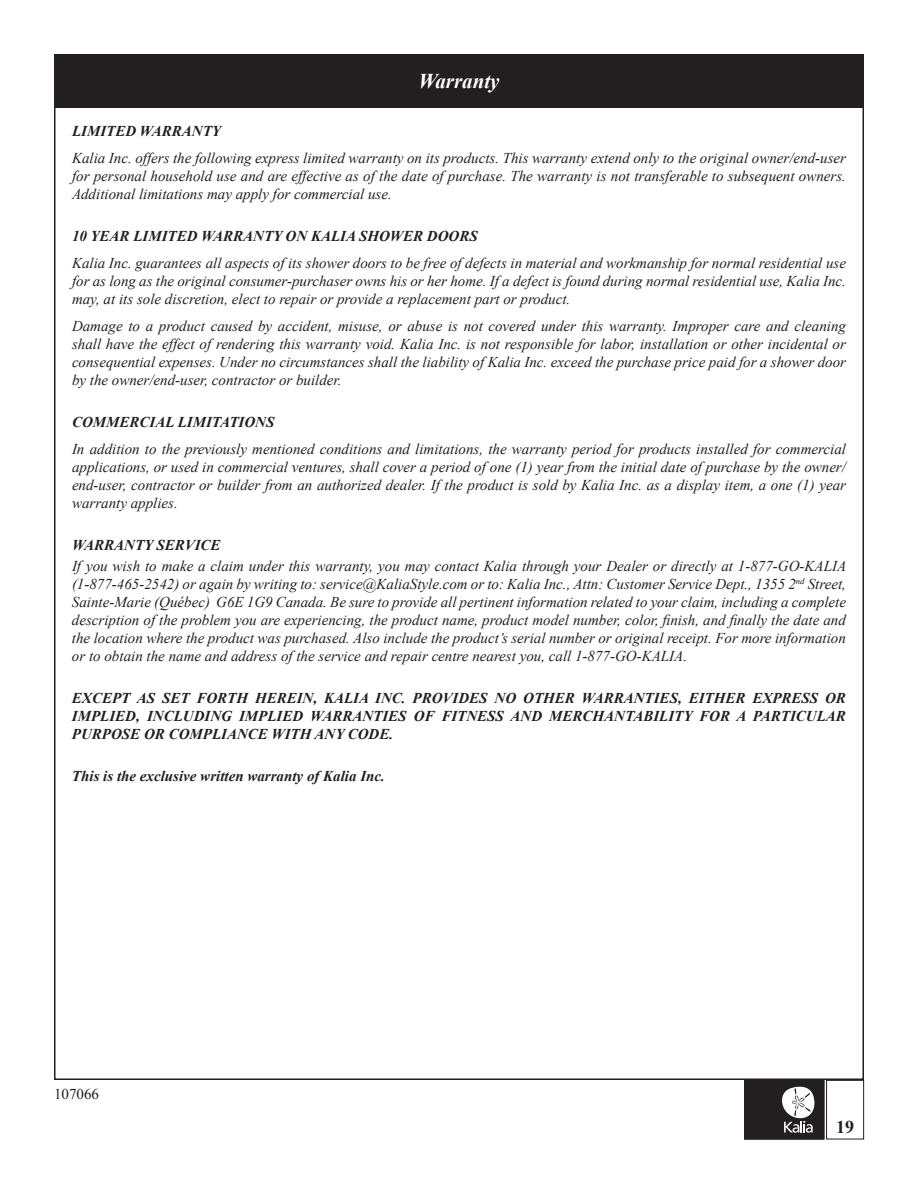
<style>
.page{position:relative;width:918px;height:1188px;background:#fff}
.page>*{position:absolute;margin:0;border:0;box-sizing:border-box;transform-origin:0 0}
.t1{font:italic 700 21px "Times New Roman";color:#fff}
.t2{font:700 18px "Times New Roman";color:#231f20}
.t3{font:italic 15px/18px "Times New Roman";color:#231f20;text-align:justify}
.t4{font:italic 700 15px/18px "Times New Roman";color:#231f20;text-align:justify}
.t5{font:15px "Times New Roman";color:#231f20}
</style>
<div class="page">
<div style="left:745px;top:1080px;width:79px;height:59px;background:#231f20"></div>
<svg style="left:782px;top:1086px;width:33px;height:47px"></svg>
<div style="left:744px;top:1080px;width:80px;height:59px;border:1px solid #231f20"></div>
<div style="left:826px;top:1080px;width:38px;height:59px;border:1px solid #231f20"></div>
<div style="left:54px;top:54px;width:810px;height:54px;background:#231f20"></div>
<h1 class="t1" style="left:418px;top:66px;width:83px">Warranty</h1>
<p class="t4" style="left:72px;top:122px;width:151px">LIMITED WARRANTY</p>
<p class="t3" style="left:72px;top:149px;width:776px">Kalia Inc. offers the following express limited warranty on its products. This warranty extend only to the original owner/end-user for personal household use and are effective as of the date of purchase. The warranty is not transferable to subsequent owners.<br>Additional limitations may apply for commercial use.</p>
<p class="t4" style="left:72px;top:227px;width:407px">10 YEAR LIMITED WARRANTY ON KALIA SHOWER DOORS</p>
<p class="t3" style="left:72px;top:254px;width:776px">Kalia Inc. guarantees all aspects of its shower doors to be free of defects in material and workmanship for normal residential use for as long as the original consumer-purchaser owns his or her home. If a defect is found during normal residential use, Kalia Inc. may, at its sole discretion, elect to repair or provide a replacement part or product.</p>
<p class="t3" style="left:72px;top:317px;width:776px">Damage to a product caused by accident, misuse, or abuse is not covered under this warranty. Improper care and cleaning shall have the effect of rendering this warranty void. Kalia Inc. is not responsible for labor, installation or other incidental or consequential expenses. Under no circumstances shall the liability of Kalia Inc. exceed the purchase price paid for a shower door by the owner/end-user, contractor or builder.</p>
<p class="t4" style="left:72px;top:413px;width:204px">COMMERCIAL LIMITATIONS</p>
<p class="t3" style="left:72px;top:440px;width:776px">In addition to the previously mentioned conditions and limitations, the warranty period for products installed for commercial applications, or used in commercial ventures, shall cover a period of one (1) year from the initial date of purchase by the owner/ end-user, contractor or builder from an authorized dealer. If the product is sold by Kalia Inc. as a display item, a one (1) year warranty applies.</p>
<p class="t4" style="left:72px;top:536px;width:150px">WARRANTY SERVICE</p>
<p class="t3" style="left:72px;top:557px;width:776px">If you wish to make a claim under this warranty, you may contact Kalia through your Dealer or directly at 1-877-GO-KALIA (1-877-465-2542) or again by writing to: service@KaliaStyle.com or to: Kalia Inc., Attn: Customer Service Dept., 1355 2<sup>nd</sup> Street, Sainte-Marie (Québec) G6E 1G9 Canada. Be sure to provide all pertinent information related to your claim, including a complete description of the problem you are experiencing, the product name, product model number, color, finish, and finally the date and the location where the product was purchased. Also include the product’s serial number or original receipt. For more information or to obtain the name and address of the service and repair centre nearest you, call 1-877-GO-KALIA.</p>
<p class="t4" style="left:72px;top:689px;width:775px">EXCEPT AS SET FORTH HEREIN, KALIA INC. PROVIDES NO OTHER WARRANTIES, EITHER EXPRESS OR IMPLIED, INCLUDING IMPLIED WARRANTIES OF FITNESS AND MERCHANTABILITY FOR A PARTICULAR PURPOSE OR COMPLIANCE WITH ANY CODE.</p>
<p class="t4" style="left:72px;top:767px;width:314px">This is the exclusive written warranty of Kalia Inc.</p>
<p class="t5" style="left:54px;top:1084px;width:46px">107066</p>
<p class="t2" style="left:836px;top:1115px;width:19px">19</p>
</div>
